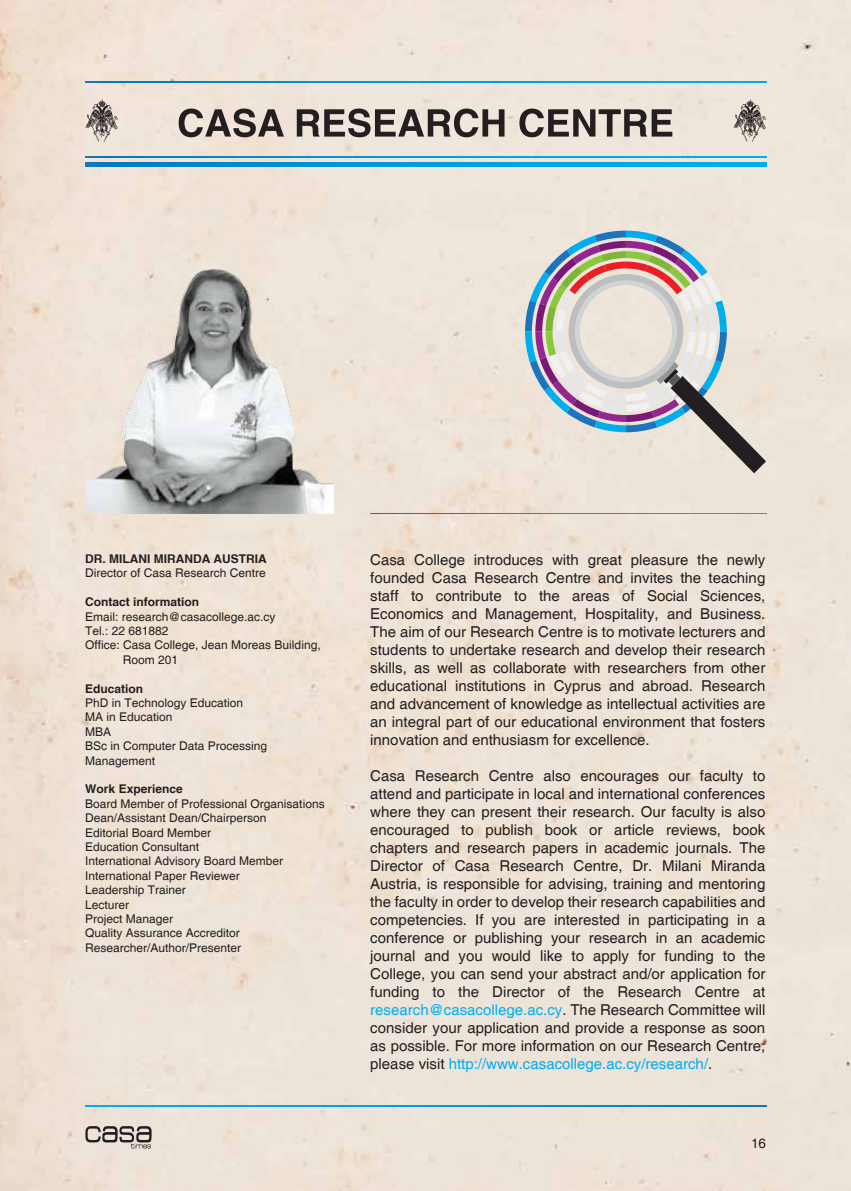
<style>
.page{position:relative;width:851px;height:1191px;background:#fff}
.page>*{position:absolute;margin:0;border:0;box-sizing:border-box;transform-origin:0 0}
.t1{font:15px/18px "Helvetica";color:#231f20;text-align:justify}
.t2{font:13.5px "Helvetica";color:#231f20}
.t3{font:12px/14.4px "Helvetica";color:#231f20}
.t4{font:700 12px "Helvetica cyr";color:#231f20}
.s1{color:#00aeef}
</style>
<div class="page">
<img style="left:0;top:0;width:850px;height:1191px">
<img style="left:85px;top:270px;width:248px;height:244px">
<svg style="left:370px;top:513px;width:396px;height:1px"></svg>
<svg style="left:525px;top:231px;width:241px;height:242px;background:#ccc9c8"></svg>
<svg style="left:85px;top:162px;width:681px;height:5px;background:#0098db"></svg>
<svg style="left:85px;top:157px;width:681px;height:1px"></svg>
<svg style="left:85px;top:81px;width:681px;height:1px"></svg>
<svg style="left:85px;top:99px;width:33px;height:43px"></svg>
<svg style="left:733px;top:99px;width:33px;height:43px"></svg>
<svg style="left:179px;top:109px;width:105px;height:28px;background:#918983"></svg>
<svg style="left:297px;top:109px;width:207px;height:28px;background:#89837e"></svg>
<svg style="left:519px;top:109px;width:153px;height:28px;background:#8c8681"></svg>
<svg style="left:85px;top:1105px;width:681px;height:1px"></svg>
<svg style="left:85px;top:1126px;width:67px;height:22px"></svg>
<p class="t4" style="left:85px;top:552px;width:183px">DR. MILANI MIRANDA AUSTRIA</p>
<p class="t3" style="left:85px;top:566px;width:182px">Director of Casa Research Centre</p>
<p class="t4" style="left:85px;top:595px;width:116px">Contact information</p>
<p class="t3" style="left:85px;top:609px;width:192px">Email: research@casacollege.ac.cy</p>
<p class="t3" style="left:85px;top:624px;width:85px">Tel.: 22 681882</p>
<p class="t3" style="left:85px;top:638px;width:237px">Office: Casa College, Jean Moreas Building,</p>
<p class="t3" style="left:123px;top:653px;width:57px">Room 201</p>
<p class="t4" style="left:85px;top:681px;width:60px">Education</p>
<p class="t3" style="left:85px;top:696px;width:184px">PhD in Technology Education<br>MA in Education<br>MBA<br>BSc in Computer Data Processing<br>Management</p>
<p class="t4" style="left:85px;top:782px;width:99px">Work Experience</p>
<p class="t3" style="left:85px;top:797px;width:241px">Board Member of Professional Organisations<br>Dean/Assistant Dean/Chairperson<br>Editorial Board Member<br>Education Consultant<br>International Advisory Board Member<br>International Paper Reviewer<br>Leadership Trainer<br>Lecturer<br>Project Manager<br>Quality Assurance Accreditor<br>Researcher/Author/Presenter</p>
<p class="t1" style="left:370px;top:551px;width:396px">Casa College introduces with great pleasure the newly founded Casa Research Centre and invites the teaching staff to contribute to the areas of Social Sciences, Economics and Management, Hospitality, and Business.<br>The aim of our Research Centre is to motivate lecturers and students to undertake research and develop their research skills, as well as collaborate with researchers from other educational institutions in Cyprus and abroad. Research and advancement of knowledge as intellectual activities are an integral part of our educational environment that fosters innovation and enthusiasm for excellence.</p>
<p class="t1" style="left:370px;top:767px;width:396px">Casa Research Centre also encourages our faculty to attend and participate in local and international conferences where they can present their research. Our faculty is also encouraged to publish book or article reviews, book chapters and research papers in academic journals. The Director of Casa Research Centre, Dr. Milani Miranda Austria, is responsible for advising, training and mentoring the faculty in order to develop their research capabilities and competencies. If you are interested in participating in a conference or publishing your research in an academic journal and you would like to apply for funding to the College, you can send your abstract and/or application for funding to the Director of the Research Centre at <span class="s1">research@casacollege.ac.cy</span>. The Research Committee will consider your application and provide a response as soon as possible. For more information on our Research Centre, please visit <span class="s1">http://www.casacollege.ac.cy/research/</span>.</p>
<p class="t2" style="left:751px;top:1135px;width:17px">16</p>
</div>
